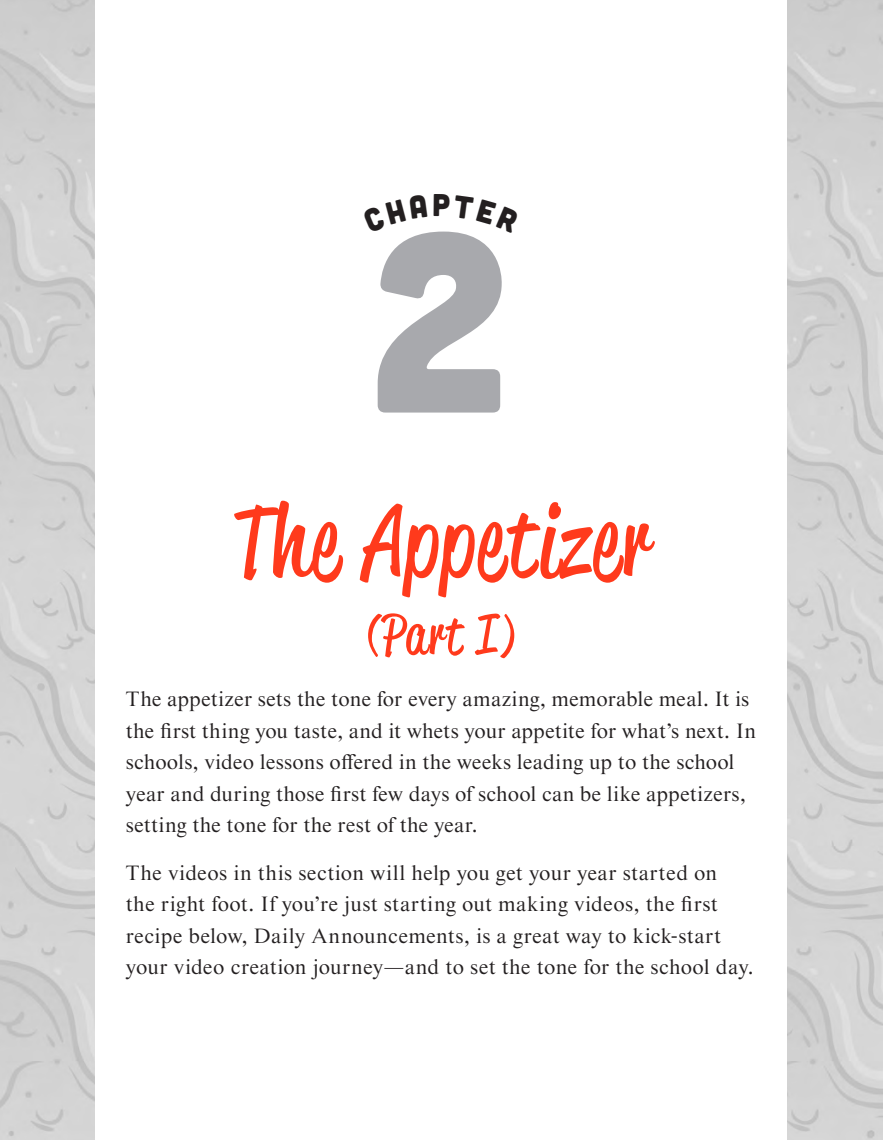
<style>
.page{position:relative;width:887px;height:1140px;background:#fff}
.page>*{position:absolute;margin:0;border:0;box-sizing:border-box;transform-origin:0 0}
.t1{font:252px "Cubano";color:#a8a9ad}
.t2{font:98px "Reklame Script";letter-spacing:.03em;color:#ff3a1c}
.t3{font:56px "Reklame Script";color:#ff3a1c}
.t4{font:21px/31.5px "Starling";letter-spacing:.01em;color:#231f20}
</style>
<div class="page">
<img style="left:0;top:0;width:94px;height:1140px">
<img style="left:787px;top:0;width:95px;height:1140px">
<svg style="left:0;top:1133px;width:2px;height:7px"></svg>
<svg style="left:880px;top:0;width:3px;height:4px"></svg>
<svg style="left:880px;top:1133px;width:3px;height:7px"></svg>
<h1 class="t1" style="left:369px;top:162px;width:145px">2</h1>
<h2 class="t2" style="left:234px;top:475px;width:416px">The Appetizer</h2>
<h3 class="t3" style="left:367px;top:596px;width:148px">(Part I)</h3>
<p class="t4" style="left:126px;top:684px;width:632px">The appetizer sets the tone for every amazing, memorable meal. It is the first thing you taste, and it whets your appetite for what’s next. In schools, video lessons offered in the weeks leading up to the school year and during those first few days of school can be like appetizers, setting the tone for the rest of the year.</p>
<p class="t4" style="left:126px;top:857px;width:629px">The videos in this section will help you get your year started on<br>the right foot. If you’re just starting out making videos, the first recipe below, Daily Announcements, is a great way to kick-start your video creation journey—and to set the tone for the school day.</p>
</div>
